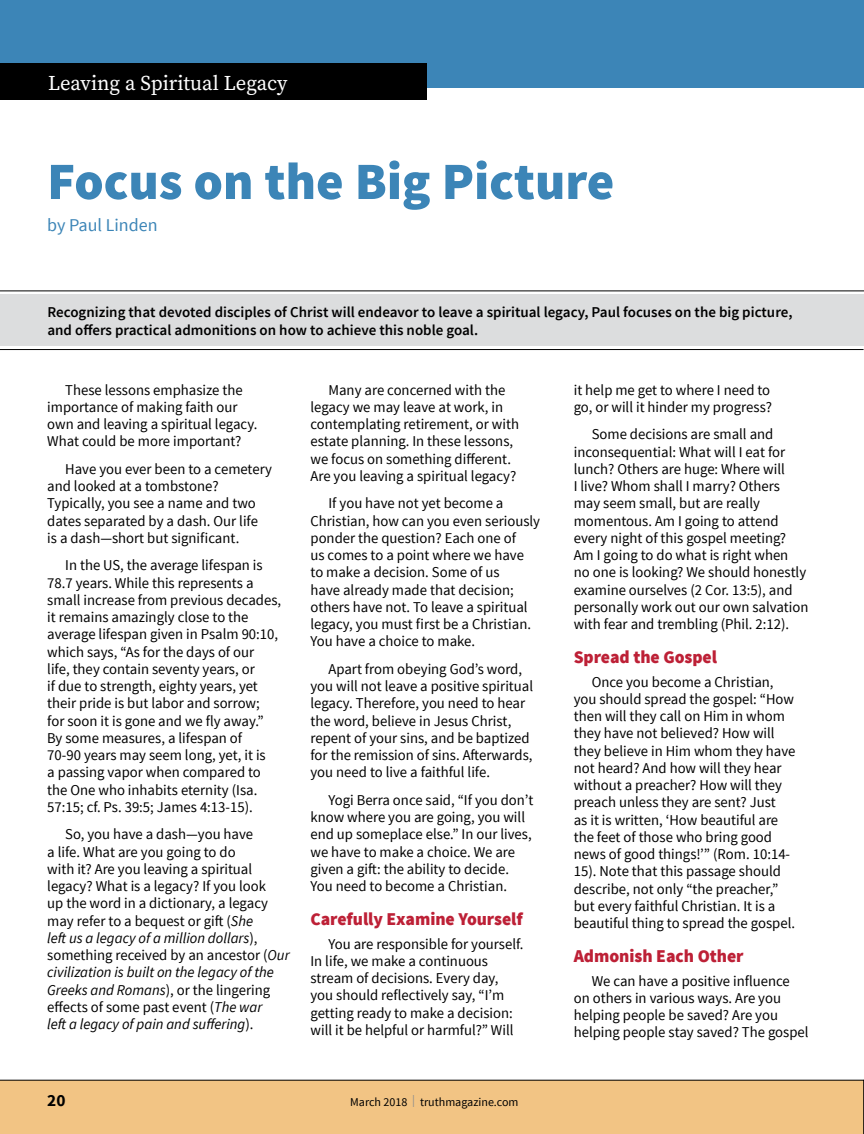
<style>
.page{position:relative;width:864px;height:1134px;background:#fff}
.page>*{position:absolute;margin:0;border:0;box-sizing:border-box;transform-origin:0 0}
.t1{font:900 52.5px "Source Sans Pro";color:#3c85b7}
.t2{font:21px "Source Serif Pro";color:#fff}
.t3{font:900 18px "Source Sans Pro";letter-spacing:-.005em;color:#bd2036}
.t4{font:18px "Source Sans Pro";color:#3c85b7}
.t5{font:700 17.25px "Source Sans Pro";color:#000}
.t6{font:15px/17.2px "Source Sans Pro";color:#000}
.t7{font:600 15px/18px "Source Sans Pro";color:#000}
.t8{font:12px "Source Sans Pro";color:#000}
.s1{font-style:italic}
.s2{color:#8a8c8e}
</style>
<div class="page">
<div style="left:0;top:0;width:864px;height:88px;background:#3c85b7"></div>
<div style="left:0;top:1080px;width:863px;height:54px;background:#f2c484"></div>
<svg style="left:863px;top:1080px;width:1px;height:54px"></svg>
<div style="left:0;top:64px;width:427px;height:36px;background:#000"></div>
<div style="left:0;top:294px;width:864px;height:52px;background:#dcddde"></div>
<hr style="left:0;top:291px;width:864px;height:1px;background:#000">
<hr style="left:0;top:349px;width:864px;height:1px;background:#000">
<h2 class="t2" style="left:48px;top:70px;width:241px">Leaving a Spiritual Legacy</h2>
<h1 class="t1" style="left:47px;top:147px;width:569px">Focus on the Big Picture</h1>
<p class="t4" style="left:47px;top:214px;width:112px">by Paul Linden</p>
<p class="t7" style="left:47px;top:303px;width:747px">Recognizing that devoted disciples of Christ will endeavor to leave a spiritual legacy, Paul focuses on the big picture, and offers practical admonitions on how to achieve this noble goal.</p>
<p class="t6" style="left:47px;top:381px;width:212px;text-indent:18px">These lessons emphasize the importance of making faith our own and leaving a spiritual legacy.<br>What could be more important?</p>
<p class="t6" style="left:47px;top:461px;width:226px;text-indent:18px">Have you ever been to a cemetery and looked at a tombstone?<br>Typically, you see a name and two dates separated by a dash. Our life<br>is a dash—short but significant.</p>
<p class="t6" style="left:47px;top:557px;width:235px;text-indent:18px">In the US, the average lifespan is 78.7 years. While this represents a small increase from previous decades, it remains amazingly close to the average lifespan given in Psalm 90:10, which says, “As for the days of our<br>life, they contain seventy years, or<br>if due to strength, eighty years, yet their pride is but labor and sorrow;<br>for soon it is gone and we fly away.” By some measures, a lifespan of<br>70-90 years may seem long, yet, it is<br>a passing vapor when compared to the One who inhabits eternity (Isa.<br>57:15; cf. Ps. 39:5; James 4:13-15).</p>
<p class="t6" style="left:47px;top:826px;width:244px;text-indent:18px">So, you have a dash—you have<br>a life. What are you going to do<br>with it? Are you leaving a spiritual legacy? What is a legacy? If you look<br>up the word in a dictionary, a legacy may refer to a bequest or gift (<span class="s1">She<br>left us a legacy of a million dollars</span>), something received by an ancestor (<span class="s1">Our civilization is built on the legacy of the Greeks and Romans</span>), or the lingering effects of some past event (<span class="s1">The war<br>left a legacy of pain and suffering</span>).</p>
<p class="t6" style="left:311px;top:381px;width:210px;text-indent:18px">Many are concerned with the legacy we may leave at work, in contemplating retirement, or with estate planning. In these lessons, we focus on something different.<br>Are you leaving a spiritual legacy?</p>
<p class="t6" style="left:311px;top:495px;width:231px;text-indent:18px">If you have not yet become a<br>Christian, how can you even seriously ponder the question? Each one of<br>us comes to a point where we have to make a decision. Some of us<br>have already made that decision; others have not. To leave a spiritual legacy, you must first be a Christian.<br>You have a choice to make.</p>
<p class="t6" style="left:311px;top:661px;width:224px;text-indent:18px">Apart from obeying God’s word, you will not leave a positive spiritual legacy. Therefore, you need to hear the word, believe in Jesus Christ, repent of your sins, and be baptized for the remission of sins. Afterwards, you need to live a faithful life.</p>
<p class="t6" style="left:311px;top:792px;width:225px;text-indent:18px">Yogi Berra once said, “If you don’t know where you are going, you will end up someplace else.” In our lives, we have to make a choice. We are given a gift: the ability to decide.<br>You need to become a Christian.</p>
<p class="t3" style="left:310px;top:907px;width:214px">Carefully Examine Yourself</p>
<p class="t6" style="left:311px;top:935px;width:214px;text-indent:18px">You are responsible for yourself.<br>In life, we make a continuous stream of decisions. Every day, you should reflectively say, “I’m getting ready to make a decision: will it be helpful or harmful?” Will</p>
<p class="t5" style="left:47px;top:1090px;width:20px">20</p>
<p class="t8" style="left:350px;top:1095px;width:170px">March 2018 <span class="s2">|</span> truthmagazine.com</p>
<p class="t6" style="left:574px;top:381px;width:200px">it help me get to where I need to go, or will it hinder my progress?</p>
<p class="t6" style="left:574px;top:426px;width:236px;text-indent:18px">Some decisions are small and inconsequential: What will I eat for lunch? Others are huge: Where will<br>I live? Whom shall I marry? Others may seem small, but are really momentous. Am I going to attend every night of this gospel meeting?<br>Am I going to do what is right when<br>no one is looking? We should honestly examine ourselves (2 Cor. 13:5), and personally work out our own salvation with fear and trembling (Phil. 2:12).</p>
<p class="t3" style="left:574px;top:645px;width:145px">Spread the Gospel</p>
<p class="t6" style="left:574px;top:673px;width:223px;text-indent:18px">Once you become a Christian, you should spread the gospel: “How then will they call on Him in whom they have not believed? How will they believe in Him whom they have not heard? And how will they hear without a preacher? How will they preach unless they are sent? Just<br>as it is written, ‘How beautiful are the feet of those who bring good news of good things!’” (Rom. 10:14- 15). Note that this passage should describe, not only “the preacher,” but every faithful Christian. It is a beautiful thing to spread the gospel.</p>
<p class="t3" style="left:574px;top:944px;width:171px">Admonish Each Other</p>
<p class="t6" style="left:574px;top:972px;width:236px;text-indent:18px">We can have a positive influence on others in various ways. Are you helping people be saved? Are you helping people stay saved? The gospel</p>
</div>
